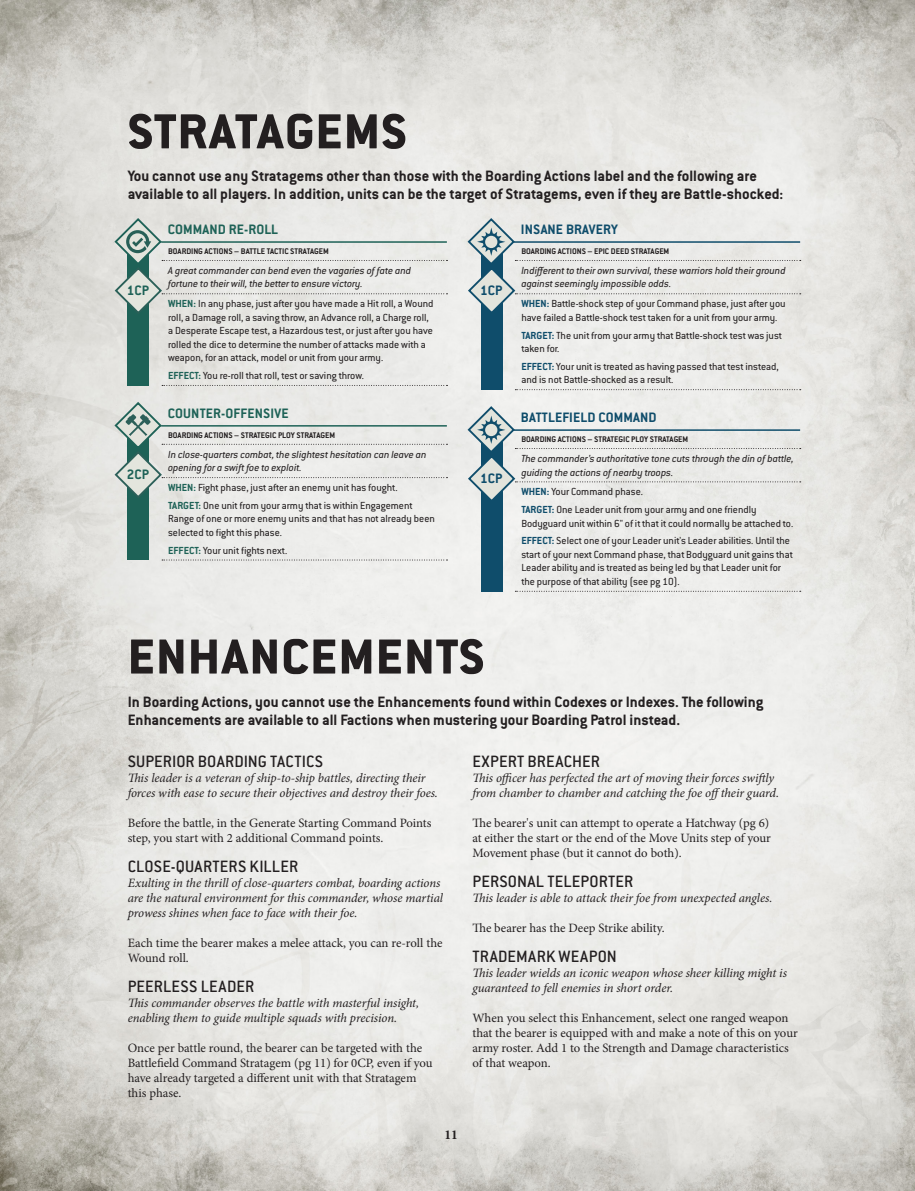
<style>
.page{position:relative;width:915px;height:1191px;background:#fff}
.page>*{position:absolute;margin:0;border:0;box-sizing:border-box;transform-origin:0 0}
._1_2_Header_2_Condui{font:800 54px "Conduit ITC Std";letter-spacing:.02em;color:#231f20}
._1_5_Header_5_-_Sub{font:500 18px "Conduit ITC Std";letter-spacing:.01em;color:#231f20}
._1_8_Intro_-_Rules_4{font:700 16.5px/18px "Conduit ITC Std";color:#231f20}
.S1_1_Stratagem_Heade{font:700 15px "Conduit ITC Std";letter-spacing:.01em;color:#1e6257}
.S1_1_Stratagem_Heade-2{font:700 15px "Conduit ITC Std";letter-spacing:.01em;color:#0f4d6b}
.S1_0_Stratagem_CP_Co{font:700 15px "Conduit ITC Std";color:#1e6257}
.S1_0_Stratagem_CP_Co-2{font:700 15px "Conduit ITC Std";color:#0f4d6b}
.t1{font:700 13.5px "Minion Pro";color:#231f20}
._1_9_Rules_Body_Copy{font:12.75px/15px "Minion Pro";letter-spacing:-.005em;color:#231f20}
._1_9_Rules_Body_Copy-2{font:italic 12.75px/15px "Minion Pro";letter-spacing:-.01em;color:#231f20}
.S1_8_Stratagem_Rules{font:11.25px/13.5px "Conduit ITC Std";color:#231f20}
.S1_8_Stratagem_Rules-2{font:italic 11.25px/13.5px "Conduit ITC Std";color:#231f20}
.S1_6_Stratagem__Type{font:700 9px "Conduit ITC Std";color:#231f20}
.s1{font-weight:700;color:#1e6257}
.s2{font-weight:700;color:#0f4d6b}
</style>
<div class="page">
<img style="left:0;top:0;width:914px;height:1191px">
<div style="left:128px;top:242px;width:21px;height:143px;background:#1e6257"></div>
<svg style="left:162px;top:385px;width:285px;height:1px"></svg>
<div style="left:128px;top:426px;width:21px;height:134px;background:#1e6257"></div>
<svg style="left:162px;top:559px;width:285px;height:1px"></svg>
<div style="left:481px;top:242px;width:21px;height:148px;background:#0f4d6b"></div>
<svg style="left:515px;top:389px;width:285px;height:1px"></svg>
<div style="left:481px;top:430px;width:21px;height:161px;background:#0f4d6b"></div>
<svg style="left:515px;top:591px;width:285px;height:1px"></svg>
<svg style="left:113px;top:217px;width:334px;height:98px;background:#dde0dc"></svg>
<svg style="left:113px;top:400px;width:334px;height:100px;background:#dfe2df"></svg>
<svg style="left:466px;top:217px;width:334px;height:98px;background:#dfe1e0"></svg>
<svg style="left:466px;top:405px;width:334px;height:98px;background:#e0e3e2"></svg>
<p class="_1_2_Header_2_Condui" style="left:128px;top:99px;width:281px">STRATAGEMS</p>
<p class="_1_8_Intro_-_Rules_4" style="left:128px;top:167px;width:657px">You cannot use any Stratagems other than those with the Boarding Actions label and the following are available to all players. In addition, units can be the target of Stratagems, even if they are Battle-shocked:</p>
<p class="S1_1_Stratagem_Heade" style="left:168px;top:220px;width:112px">COMMAND RE-ROLL</p>
<p class="S1_6_Stratagem__Type" style="left:168px;top:246px;width:162px">BOARDING ACTIONS – BATTLE TACTIC STRATAGEM</p>
<p class="S1_8_Stratagem_Rules-2" style="left:168px;top:263px;width:244px">A great commander can bend even the vagaries of fate and fortune to their will, the better to ensure victory.</p>
<p class="S1_8_Stratagem_Rules" style="left:168px;top:297px;width:267px"><span class="s1">WHEN:</span> In any phase, just after you have made a Hit roll, a Wound roll, a Damage roll, a saving throw, an Advance roll, a Charge roll, a Desperate Escape test, a Hazardous test, or just after you have rolled the dice to determine the number of attacks made with a weapon, for an attack, model or unit from your army.</p>
<p class="S1_8_Stratagem_Rules" style="left:168px;top:368px;width:197px"><span class="s1">EFFECT:</span> You re-roll that roll, test or saving throw.</p>
<p class="S1_1_Stratagem_Heade" style="left:168px;top:404px;width:122px">COUNTER-OFFENSIVE</p>
<p class="S1_6_Stratagem__Type" style="left:168px;top:429px;width:168px">BOARDING ACTIONS – STRATEGIC PLOY STRATAGEM</p>
<p class="S1_8_Stratagem_Rules-2" style="left:168px;top:447px;width:260px">In close-quarters combat, the slightest hesitation can leave an opening for a swift foe to exploit.</p>
<p class="S1_8_Stratagem_Rules" style="left:168px;top:480px;width:231px"><span class="s1">WHEN:</span> Fight phase, just after an enemy unit has fought.</p>
<p class="S1_8_Stratagem_Rules" style="left:168px;top:498px;width:268px"><span class="s1">TARGET:</span> One unit from your army that is within Engagement<br>Range of one or more enemy units and that has not already been selected to fight this phase.</p>
<p class="S1_8_Stratagem_Rules" style="left:168px;top:543px;width:121px"><span class="s1">EFFECT:</span> Your unit fights next.</p>
<p class="S1_1_Stratagem_Heade-2" style="left:521px;top:220px;width:98px">INSANE BRAVERY</p>
<p class="S1_6_Stratagem__Type" style="left:521px;top:246px;width:149px">BOARDING ACTIONS – EPIC DEED STRATAGEM</p>
<p class="S1_8_Stratagem_Rules-2" style="left:521px;top:263px;width:266px">Indifferent to their own survival, these warriors hold their ground against seemingly impossible odds.</p>
<p class="S1_8_Stratagem_Rules" style="left:521px;top:297px;width:265px"><span class="s2">WHEN:</span> Battle-shock step of your Command phase, just after you have failed a Battle-shock test taken for a unit from your army.</p>
<p class="S1_8_Stratagem_Rules" style="left:521px;top:328px;width:262px"><span class="s2">TARGET:</span> The unit from your army that Battle-shock test was just taken for.</p>
<p class="S1_8_Stratagem_Rules" style="left:521px;top:359px;width:259px"><span class="s2">EFFECT:</span> Your unit is treated as having passed that test instead, and is not Battle-shocked as a result.</p>
<p class="S1_1_Stratagem_Heade-2" style="left:521px;top:408px;width:137px">BATTLEFIELD COMMAND</p>
<p class="S1_6_Stratagem__Type" style="left:521px;top:434px;width:168px">BOARDING ACTIONS – STRATEGIC PLOY STRATAGEM</p>
<p class="S1_8_Stratagem_Rules-2" style="left:521px;top:451px;width:274px">The commander’s authoritative tone cuts through the din of battle, guiding the actions of nearby troops.</p>
<p class="S1_8_Stratagem_Rules" style="left:521px;top:485px;width:123px"><span class="s2">WHEN:</span> Your Command phase.</p>
<p class="S1_8_Stratagem_Rules" style="left:521px;top:502px;width:273px"><span class="s2">TARGET:</span> One Leader unit from your army and one friendly<br>Bodyguard unit within 6" of it that it could normally be attached to.</p>
<p class="S1_8_Stratagem_Rules" style="left:521px;top:534px;width:273px"><span class="s2">EFFECT:</span> Select one of your Leader unit's Leader abilities. Until the start of your next Command phase, that Bodyguard unit gains that Leader ability and is treated as being led by that Leader unit for the purpose of that ability (see pg 10).</p>
<p class="S1_0_Stratagem_CP_Co-2" style="left:480px;top:281px;width:24px">1CP</p>
<p class="S1_0_Stratagem_CP_Co" style="left:127px;top:281px;width:24px">1CP</p>
<p class="S1_0_Stratagem_CP_Co" style="left:127px;top:466px;width:24px">2CP</p>
<p class="S1_0_Stratagem_CP_Co-2" style="left:480px;top:469px;width:24px">1CP</p>
<p class="_1_2_Header_2_Condui" style="left:128px;top:624px;width:358px">ENHANCEMENTS</p>
<p class="_1_8_Intro_-_Rules_4" style="left:128px;top:692px;width:636px">In Boarding Actions, you cannot use the Enhancements found within Codexes or Indexes. The following<br>Enhancements are available to all Factions when mustering your Boarding Patrol instead.</p>
<p class="_1_5_Header_5_-_Sub" style="left:128px;top:750px;width:197px">SUPERIOR BOARDING TACTICS</p>
<p class="_1_9_Rules_Body_Copy-2" style="left:128px;top:770px;width:312px">This leader is a veteran of ship-to-ship battles, directing their forces with ease to secure their objectives and destroy their foes.</p>
<p class="_1_9_Rules_Body_Copy" style="left:128px;top:815px;width:305px">Before the battle, in the Generate Starting Command Points step, you start with 2 additional Command points.</p>
<p class="_1_5_Header_5_-_Sub" style="left:128px;top:855px;width:172px">CLOSE-QUARTERS KILLER</p>
<p class="_1_9_Rules_Body_Copy-2" style="left:128px;top:875px;width:317px">Exulting in the thrill of close-quarters combat, boarding actions are the natural environment for this commander, whose martial prowess shines when face to face with their foe.</p>
<p class="_1_9_Rules_Body_Copy" style="left:128px;top:935px;width:316px">Each time the bearer makes a melee attack, you can re-roll the<br>Wound roll.</p>
<p class="_1_5_Header_5_-_Sub" style="left:128px;top:975px;width:128px">PEERLESS LEADER</p>
<p class="_1_9_Rules_Body_Copy-2" style="left:128px;top:995px;width:293px">This commander observes the battle with masterful insight, enabling them to guide multiple squads with precision.</p>
<p class="_1_9_Rules_Body_Copy" style="left:128px;top:1040px;width:306px">Once per battle round, the bearer can be targeted with the Battlefield Command Stratagem (pg 11) for 0CP, even if you have already targeted a different unit with that Stratagem this phase.</p>
<p class="_1_5_Header_5_-_Sub" style="left:472px;top:750px;width:129px">EXPERT BREACHER</p>
<p class="_1_9_Rules_Body_Copy-2" style="left:472px;top:770px;width:308px">This officer has perfected the art of moving their forces swiftly from chamber to chamber and catching the foe offtheir guard.</p>
<p class="_1_9_Rules_Body_Copy" style="left:472px;top:815px;width:300px">The bearer's unit can attempt to operate a Hatchway (pg 6) at either the start or the end of the Move Units step of your<br>Movement phase (but it cannot do both).</p>
<p class="_1_5_Header_5_-_Sub" style="left:472px;top:870px;width:162px">PERSONAL TELEPORTER</p>
<p class="_1_9_Rules_Body_Copy-2" style="left:472px;top:890px;width:301px">This leader is able to attack their foe from unexpected angles.</p>
<p class="_1_9_Rules_Body_Copy" style="left:472px;top:920px;width:194px">The bearer has the Deep Strike ability.</p>
<p class="_1_5_Header_5_-_Sub" style="left:472px;top:945px;width:146px">TRADEMARK WEAPON</p>
<p class="_1_9_Rules_Body_Copy-2" style="left:472px;top:965px;width:316px">This leader wields an iconic weapon whose sheer killing might is guaranteed to fell enemies in short order.</p>
<p class="_1_9_Rules_Body_Copy" style="left:472px;top:1010px;width:327px">When you select this Enhancement, select one ranged weapon that the bearer is equipped with and make a note of this on your army roster. Add 1 to the Strength and Damage characteristics of that weapon.</p>
<p class="t1" style="left:444px;top:1125px;width:15px">11</p>
</div>
